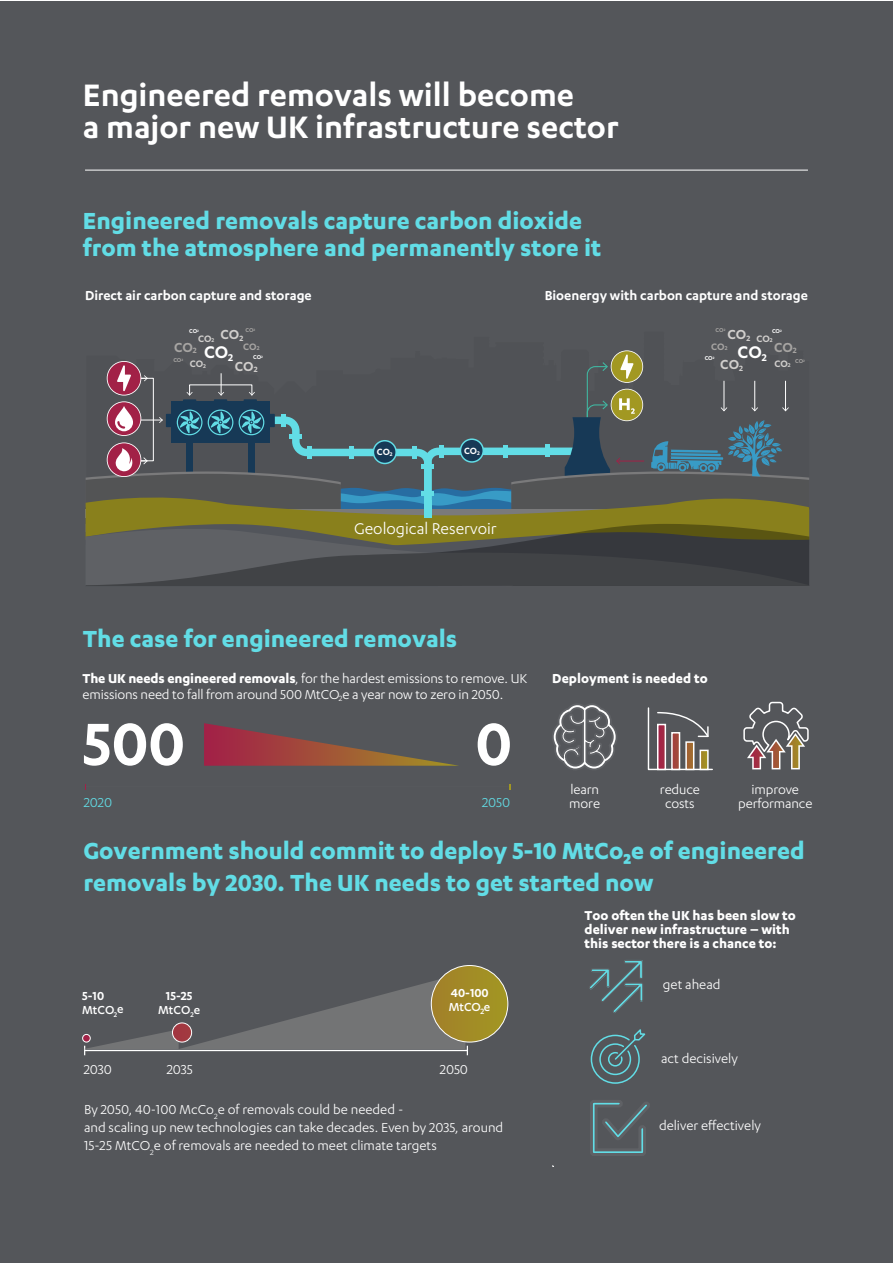
<style>
.page{position:relative;width:893px;height:1263px;background:#fff}
.page>*{position:absolute;margin:0;border:0;box-sizing:border-box;transform-origin:0 0}
.t1{font:600 36px/31.5px "Karbon";color:#fff}
.t2{font:700 27px/27px "Karbon";color:#62dde6}
.t3{font:600 19.5px "Karbon";color:#fff}
.t4{font:18px "Karbon";color:#fff}
.t5{font:600 15.15px/30.3px "Karbon";color:#d1cfcd;text-align:center}
.t6{font:600 15.15px "Karbon";color:#a7a5a3}
.t7{font:15px/13.5px "Karbon";color:#fff}
.t8{font:700 15px/14.2px "Karbon";color:#fff}
.t9{font:600 15px "Karbon";color:#fff}
.t10{font:15px "Karbon";letter-spacing:-.01em;color:#62dde6}
.t11{font:600 13.5px/13.5px "Karbon";color:#fff}
.t12{font:500 13.5px/13.5px "Karbon";color:#fff}
.t13{font:600 10.8px "Karbon";color:#d1cfcd}
.t14{font:600 10.8px "Karbon";color:#a7a5a3}
.t15{font:600 10.5px "Karbon";color:#fff}
.t16{font:600 6.45px "Karbon";color:#a7a5a3}
.t17{font:600 6.45px "Karbon";color:#fff}
.s1{font-size:6.3px}
.s2{font-weight:700}
.s3{font-weight:600}
.s4{font-weight:500}
</style>
<div class="page">
<div style="left:1px;top:2px;width:892px;height:1261px;background:#54565a"></div>
<hr style="left:85px;top:170px;width:723px;height:1px;background:#fff">
<svg style="left:590px;top:1100px;width:59px;height:56px"></svg>
<svg style="left:590px;top:1029px;width:56px;height:55px"></svg>
<svg style="left:589px;top:960px;width:54px;height:53px"></svg>
<svg style="left:743px;top:701px;width:66px;height:68px"></svg>
<svg style="left:647px;top:707px;width:66px;height:64px"></svg>
<svg style="left:552px;top:704px;width:65px;height:66px"></svg>
<svg style="left:478px;top:723px;width:32px;height:43px"></svg>
<svg style="left:84px;top:723px;width:99px;height:43px"></svg>
<svg style="left:204px;top:723px;width:254px;height:43px"></svg>
<svg style="left:82px;top:965px;width:427px;height:90px"></svg>
<svg style="left:86px;top:350px;width:723px;height:236px"></svg>
<div style="left:424px;top:500px;width:8px;height:18px;background:#62dde6"></div>
<h1 class="t1" style="left:83px;top:78px;width:537px">Engineered removals will become<br>a major new UK infrastructure sector</h1>
<h2 class="t2" style="left:83px;top:206px;width:520px">Engineered removals capture carbon dioxide from the atmosphere and permanently store it</h2>
<p class="t9" style="left:85px;top:287px;width:228px">Direct air carbon capture and storage</p>
<p class="t9" style="left:545px;top:287px;width:265px">Bioenergy with carbon capture and storage</p>
<p class="t16" style="left:245px;top:326px;width:11px">CO<sup>2</sup></p>
<p class="t17" style="left:189px;top:328px;width:11px">CO<sup>2</sup></p>
<p class="t13" style="left:198px;top:332px;width:18px">CO<span class="s1">2</span></p>
<p class="t5" style="left:235px;top:318px;width:24px;line-height:31.8px;text-align:left;text-indent:-14px">CO<sub>2<br></sub>CO<sub>2</sub></p>
<p class="t6" style="left:174px;top:338px;width:24px">CO<sub>2</sub></p>
<p class="t13" style="left:190px;top:358px;width:18px">CO<span class="s1">2</span></p>
<p class="t14" style="left:243px;top:340px;width:18px">CO<span class="s1">2</span></p>
<h3 class="t3" style="left:204px;top:341px;width:31px">CO<sub>2</sub></h3>
<p class="t17" style="left:253px;top:353px;width:11px">CO<sup>2</sup></p>
<p class="t16" style="left:173px;top:357px;width:11px">CO<sup>2</sup></p>
<p class="t16" style="left:716px;top:326px;width:11px">CO<sup>2</sup></p>
<p class="t17" style="left:772px;top:328px;width:11px">CO<sup>2</sup></p>
<p class="t13" style="left:756px;top:332px;width:18px">CO<span class="s1">2</span></p>
<p class="t5" style="left:720px;top:318px;width:32px">CO<sub>2<br></sub>CO<sub>2</sub></p>
<h3 class="t3" style="left:737px;top:341px;width:31px">CO<sub>2</sub></h3>
<p class="t6" style="left:774px;top:338px;width:24px">CO<sub>2</sub></p>
<p class="t13" style="left:774px;top:357px;width:18px">CO<span class="s1">2</span></p>
<p class="t14" style="left:711px;top:340px;width:18px">CO<span class="s1">2</span></p>
<p class="t17" style="left:705px;top:354px;width:11px">CO<sup>2</sup></p>
<p class="t16" style="left:795px;top:358px;width:11px">CO<sup>2</sup></p>
<p class="t15" style="left:377px;top:446px;width:17px">CO<sub>2</sub></p>
<p class="t15" style="left:464px;top:444px;width:17px">CO<sub>2</sub></p>
<p class="t4" style="left:354px;top:518px;width:144px">Geological Reservoir</p>
<h2 class="t2" style="left:83px;top:624px;width:376px">The case for engineered removals</h2>
<p class="t7" style="left:82px;top:669px;width:446px;line-height:16.5px"><span class="s2">The UK needs engineered removals</span>, for the hardest emissions to remove. UK emissions need to fall from around 500 MtCO<sub>2</sub>e a year now to zero in 2050.</p>
<p class="t8" style="left:552px;top:670px;width:157px">Deployment is needed to</p>
<p class="t7" style="left:570px;top:782px;width:30px">learn</p>
<p class="t10" style="left:84px;top:794px;width:30px">2020</p>
<p class="t10" style="left:482px;top:794px;width:30px">2050</p>
<p class="t7" style="left:569px;top:796px;width:32px">more</p>
<p class="t7" style="left:660px;top:782px;width:42px;text-align:center">reduce costs</p>
<p class="t7" style="left:738px;top:782px;width:76px;text-align:center">improve performance</p>
<h2 class="t2" style="left:83px;top:833px;width:723px;line-height:32.4px">Government should commit to deploy 5-10 MtCo2e of engineered removals by 2030. The UK needs to get started now</h2>
<p class="t12" style="left:82px;top:989px;width:43px"><span class="s3">5-10<br></span>MtCO<sub>2</sub>e</p>
<p class="t11" style="left:158px;top:989px;width:44px;text-align:center">15-25<br><span class="s4">MtCO</span><sub>2</sub><span class="s4">e</span></p>
<p class="t11" style="left:449px;top:986px;width:43px">40-100<br><span class="s4">MtCO</span><sub>2</sub><span class="s4">e</span></p>
<p class="t7" style="left:84px;top:1062px;width:30px">2030</p>
<p class="t7" style="left:167px;top:1062px;width:27px">2035</p>
<p class="t7" style="left:440px;top:1062px;width:30px">2050</p>
<p class="t7" style="left:84px;top:1100px;width:421px;line-height:18px">By 2050, 40-100 McCo<sub>2</sub>e of removals could be needed -<br>and scaling up new technologies can take decades. Even by 2035, around<br>15-25 MtCO<sub>2</sub>e of removals are needed to meet climate targets</p>
<p class="t8" style="left:585px;top:907px;width:213px">Too often the UK has been slow to deliver new infrastructure – with this sector there is a chance to:</p>
<p class="t7" style="left:663px;top:977px;width:59px">get ahead</p>
<p class="t7" style="left:661px;top:1051px;width:78px">act decisively</p>
<p class="t7" style="left:659px;top:1118px;width:103px">deliver effectively</p>
</div>
